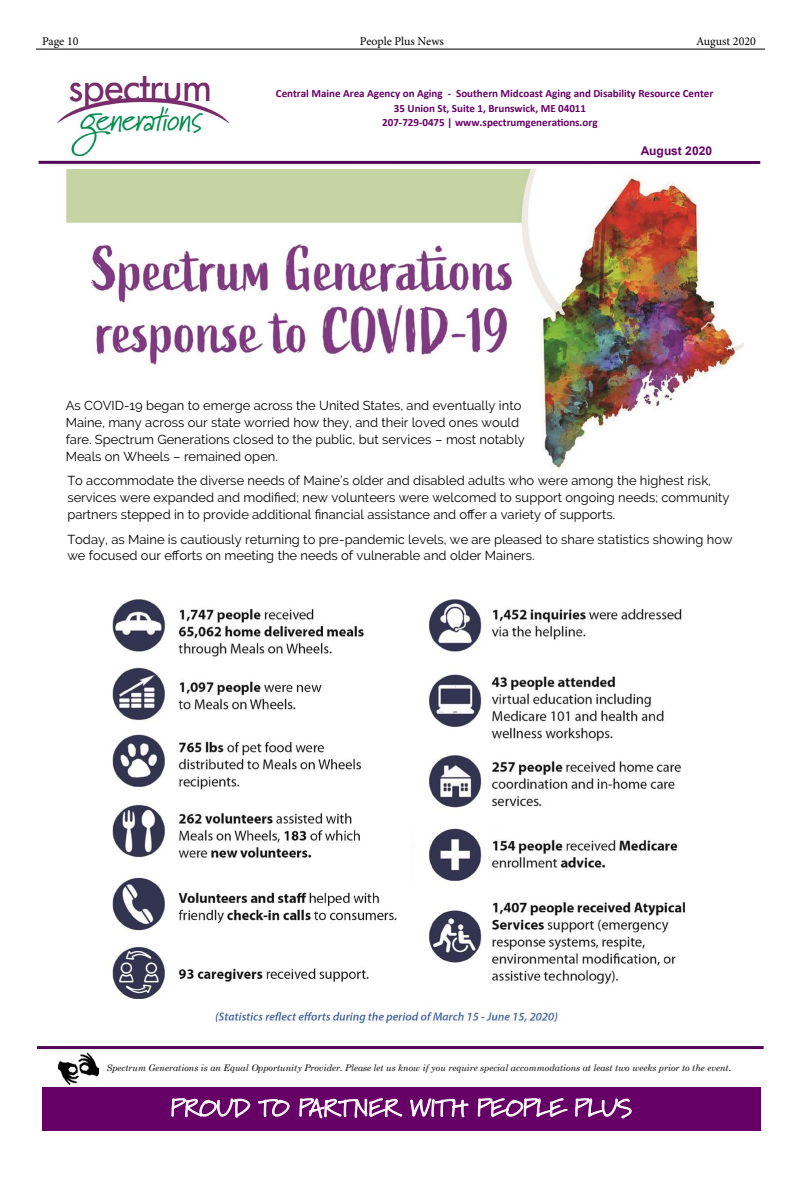
<style>
.page{position:relative;width:801px;height:1188px;background:#fff}
.page>*{position:absolute;margin:0;border:0;box-sizing:border-box;transform-origin:0 0}
.t1{font:24px "Marydale";color:#fff}
.t2{font:13px/16.8px "Raleway";color:#000}
.t3{font:12px "Minion Pro";letter-spacing:-.005em;color:#000}
.t4{font:700 12px "Arial";color:#606}
.t5{font:700 11px "Calibri";letter-spacing:-.005em;color:#606}
.t6{font:italic 9px "Century Schoolbook";color:#000}
</style>
<div class="page">
<hr style="left:36px;top:49px;width:729px;height:1px;background:#000">
<div style="left:42px;top:1088px;width:718px;height:43px;background:#606"></div>
<img style="left:57px;top:76px;width:171px;height:80px">
<hr style="left:39px;top:161px;width:721px;height:3px;background:#510658">
<hr style="left:37px;top:1046px;width:727px;height:3px;background:#510658">
<img style="left:58px;top:1052px;width:41px;height:33px">
<img style="left:215px;top:1008px;width:343px;height:16px">
<img style="left:65px;top:170px;width:678px;height:299px">
<img style="left:112px;top:599px;width:573px;height:399px">
<p class="t3" style="left:42px;top:33px;width:38px">Page 10</p>
<p class="t3" style="left:360px;top:33px;width:86px">People Plus News</p>
<p class="t3" style="left:696px;top:33px;width:61px">August 2020</p>
<p class="t5" style="left:276px;top:86px;width:439px">Central Maine Area Agency on Aging - Southern Midcoast Aging and Disability Resource Center</p>
<p class="t5" style="left:394px;top:100px;width:194px">35 Union St, Suite 1, Brunswick, ME 04011</p>
<p class="t5" style="left:382px;top:115px;width:217px">207-729-0475 | www.spectrumgenerations.org</p>
<p class="t4" style="left:641px;top:143px;width:73px">August 2020</p>
<p class="t2" style="left:66px;top:397px;width:461px">As COVID-19 began to emerge across the United States, and eventually into Maine, many across our state worried how they, and their loved ones would fare. Spectrum Generations closed to the public, but services – most notably Meals on Wheels – remained open.</p>
<p class="t2" style="left:67px;top:472px;width:664px">To accommodate the diverse needs of Maine’s older and disabled adults who were among the highest risk, services were expanded and modified; new volunteers were welcomed to support ongoing needs; community partners stepped in to provide additional financial assistance and offer a variety of supports.</p>
<p class="t2" style="left:67px;top:531px;width:667px">Today, as Maine is cautiously returning to pre-pandemic levels, we are pleased to share statistics showing how we focused our efforts on meeting the needs of vulnerable and older Mainers.</p>
<p class="t6" style="left:106px;top:1061px;width:626px">Spectrum Generations is an Equal Opportunity Provider. Please let us know if you require special accommodations at least two weeks prior to the event.</p>
<h1 class="t1" style="left:170px;top:1094px;width:463px">PROUD TO PARTNER WITH PEOPLE PLUS</h1>
</div>
